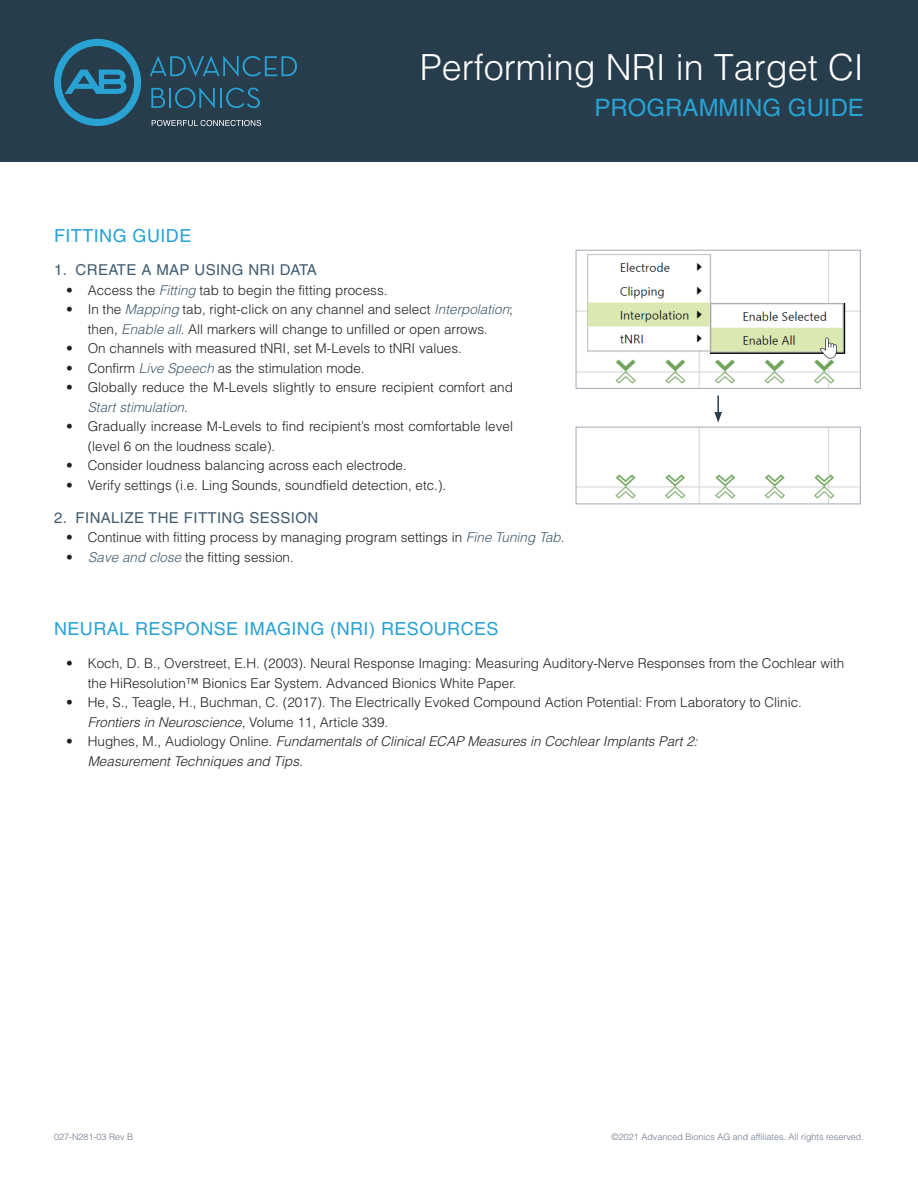
<style>
.page{position:relative;width:918px;height:1188px;background:#fff}
.page>*{position:absolute;margin:0;border:0;box-sizing:border-box;transform-origin:0 0}
.t1{font:300 36px "Helvetica LT Pro";color:#fff}
.t2{font:24px "Helvetica LT Pro";color:#29a2d4}
.t3{font:18px "Helvetica LT Pro";letter-spacing:.025em;color:#29a2d4}
.t4{font:15px "Helvetica LT Pro";letter-spacing:.025em;color:#415b6f}
.t5{font:300 13.5px/19.5px "Helvetica LT Pro";color:#231f20}
.t6{font:italic 300 13.5px/19.5px "Helvetica LT Pro";color:#231f20}
.t7{font:300 9px "Helvetica LT Pro";color:#697687}
.s1{font-style:italic;color:#415b6f}
.s2{font-style:italic}
.s3{font-style:normal}
</style>
<div class="page">
<div style="left:0;top:0;width:918px;height:162px;background:#273d4c"></div>
<svg style="left:54px;top:39px;width:87px;height:87px"></svg>
<svg style="left:152px;top:120px;width:109px;height:6px"></svg>
<svg style="left:150px;top:56px;width:147px;height:21px"></svg>
<svg style="left:151px;top:88px;width:14px;height:20px"></svg>
<hr style="left:169px;top:88px;width:2px;height:20px;background:#29a2d4">
<svg style="left:175px;top:87px;width:40px;height:21px"></svg>
<hr style="left:220px;top:88px;width:2px;height:20px;background:#29a2d4">
<svg style="left:226px;top:88px;width:34px;height:20px"></svg>
<img style="left:578px;top:429px;width:281px;height:73px">
<div style="left:576px;top:427px;width:285px;height:77px;border:1px solid #a3a9b5"></div>
<img style="left:578px;top:252px;width:281px;height:135px">
<div style="left:576px;top:250px;width:285px;height:139px;border:1px solid #a3a9b5"></div>
<svg style="left:714px;top:396px;width:8px;height:27px"></svg>
<h1 class="t1" style="left:420px;top:45px;width:446px">Performing NRI in Target CI</h1>
<h2 class="t2" style="left:595px;top:94px;width:271px">PROGRAMMING GUIDE</h2>
<h3 class="t3" style="left:54px;top:226px;width:139px">FITTING GUIDE</h3>
<p class="t4" style="left:54px;top:261px;width:264px">1. CREATE A MAP USING NRI DATA</p>
<p class="t5" style="left:66px;top:280px;width:323px">• Access the <span class="s1">Fitting</span> tab to begin the fitting process.</p>
<p class="t5" style="left:66px;top:300px;width:448px;text-align:center">• In the <span class="s1">Mapping</span> tab, right-click on any channel and select <span class="s1">Interpolation</span>; then, <span class="s1">Enable all</span>. All markers will change to unfilled or open arrows.</p>
<p class="t5" style="left:66px;top:339px;width:397px">• On channels with measured tNRI, set M-Levels to tNRI values.</p>
<p class="t5" style="left:66px;top:358px;width:300px">• Confirm <span class="s1">Live Speech</span> as the stimulation mode.</p>
<p class="t5" style="left:88px;top:378px;width:427px;text-indent:-22px">• Globally reduce the M-Levels slightly to ensure recipient comfort and<br><span class="s1">Start stimulation</span>.</p>
<p class="t5" style="left:88px;top:417px;width:427px;text-indent:-22px">• Gradually increase M-Levels to find recipient’s most comfortable level (level 6 on the loudness scale).</p>
<p class="t5" style="left:66px;top:456px;width:342px">• Consider loudness balancing across each electrode.</p>
<p class="t5" style="left:66px;top:475px;width:382px">• Verify settings (i.e. Ling Sounds, soundfield detection, etc.).</p>
<p class="t4" style="left:54px;top:509px;width:266px">2. FINALIZE THE FITTING SESSION</p>
<p class="t5" style="left:66px;top:528px;width:500px">• Continue with fitting process by managing program settings in <span class="s1">Fine Tuning Tab</span>.</p>
<p class="t5" style="left:66px;top:547px;width:229px">• <span class="s1">Save and close</span> the fitting session.</p>
<h3 class="t3" style="left:54px;top:619px;width:446px">NEURAL RESPONSE IMAGING (NRI) RESOURCES</h3>
<p class="t5" style="left:88px;top:654px;width:758px;text-indent:-22px">• Koch, D. B., Overstreet, E.H. (2003). Neural Response Imaging: Measuring Auditory-Nerve Responses from the Cochlear with the HiResolution™ Bionics Ear System. Advanced Bionics White Paper.</p>
<p class="t5" style="left:88px;top:693px;width:716px;text-indent:-22px">• He, S., Teagle, H., Buchman, C. (2017). The Electrically Evoked Compound Action Potential: From Laboratory to Clinic.<br><span class="s2">Frontiers in Neuroscience</span>, Volume 11, Article 339.</p>
<p class="t6" style="left:88px;top:732px;width:611px;text-indent:-22px"><span class="s3">• Hughes, M., Audiology Online.</span> Fundamentals of Clinical ECAP Measures in Cochlear Implants Part 2:<br>Measurement Techniques and Tips.</p>
<p class="t7" style="left:54px;top:1132px;width:81px">027-N281-03 Rev B</p>
<p class="t7" style="left:612px;top:1132px;width:254px">©2021 Advanced Bionics AG and affiliates. All rights reserved.</p>
</div>
